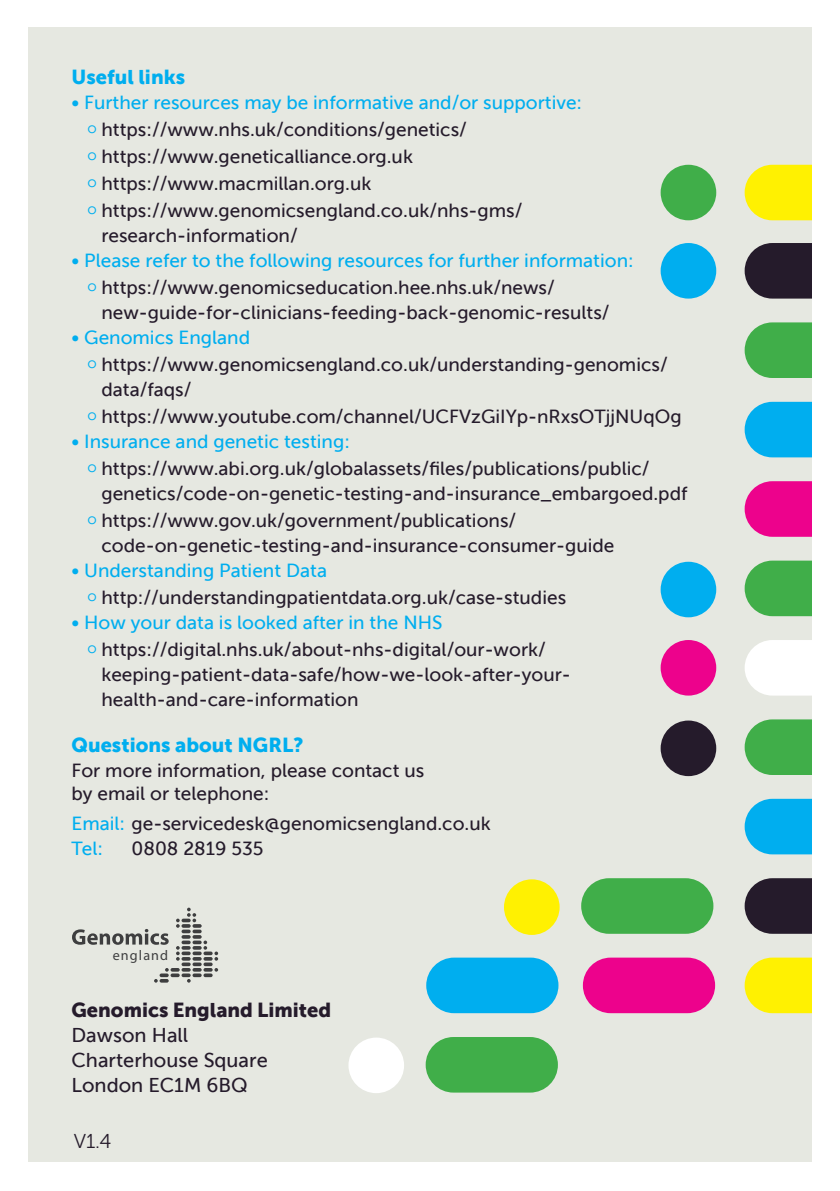
<style>
.page{position:relative;width:840px;height:1191px;background:#fff}
.page>*{position:absolute;margin:0;border:0;box-sizing:border-box;transform-origin:0 0}
.t1{font:20px/25px "Museo Sans 500";color:#251b2b}
.t2{font:20px "Museo Sans 900";color:#00aeef}
.t3{font:20px "Museo Sans 900";color:#251b2b}
.t4{font:20px "Museo Sans 300";color:#251b2b}
.t5{font:19px/27px "Museo Sans 500";color:#251b2b}
.t6{font:19px/27px "Museo Sans 500";color:#00aeef}
.t7{font:14.2px "Myriad Pro";letter-spacing:.08em;color:#3e3e3f}
.s1{color:#00aeef}
.s2{color:#251b2b}
</style>
<div class="page">
<div style="left:28px;top:28px;width:783px;height:1133px;background:#e6e8e1"></div>
<div style="left:660px;top:720px;width:55px;height:56px;background:#251b2b;border-radius:50%"></div>
<div style="left:348px;top:1037px;width:56px;height:56px;background:#fff;border-radius:50%"></div>
<div style="left:660px;top:165px;width:55px;height:55px;background:#40ae49;border-radius:50%"></div>
<div style="left:660px;top:562px;width:55px;height:55px;background:#00aeef;border-radius:50%"></div>
<svg style="left:744px;top:243px;width:67px;height:55px;background:#372e3c"></svg>
<svg style="left:744px;top:560px;width:67px;height:56px;background:#51b459"></svg>
<svg style="left:744px;top:799px;width:67px;height:55px;background:#16b3ed"></svg>
<div style="left:581px;top:878px;width:132px;height:55px;background:#40ae49;border-radius:28px"></div>
<svg style="left:744px;top:957px;width:67px;height:56px;background:#fcf019"></svg>
<div style="left:660px;top:243px;width:55px;height:55px;background:#00aeef;border-radius:50%"></div>
<div style="left:503px;top:879px;width:56px;height:56px;background:#fff101;border-radius:50%"></div>
<svg style="left:744px;top:402px;width:67px;height:55px;background:#16b3ed"></svg>
<svg style="left:745px;top:640px;width:66px;height:55px;background:#fcfdfc"></svg>
<svg style="left:744px;top:878px;width:67px;height:55px;background:#382f3d"></svg>
<div style="left:426px;top:957px;width:132px;height:56px;background:#00aeef;border-radius:28px"></div>
<div style="left:660px;top:640px;width:55px;height:55px;background:#ed028c;border-radius:50%"></div>
<svg style="left:744px;top:165px;width:67px;height:55px;background:#fcf016"></svg>
<svg style="left:744px;top:322px;width:67px;height:56px;background:#51b459"></svg>
<svg style="left:744px;top:481px;width:67px;height:56px;background:#ec1a95"></svg>
<svg style="left:744px;top:719px;width:67px;height:56px;background:#51b459"></svg>
<div style="left:425px;top:1037px;width:132px;height:55px;background:#40ae49;border-radius:28px"></div>
<div style="left:582px;top:957px;width:132px;height:56px;background:#ed028c;border-radius:28px"></div>
<svg style="left:72px;top:907px;width:146px;height:75px"></svg>
<p class="t2" style="left:71px;top:66px;width:115px">Useful links</p>
<p class="t5" style="left:87px;top:89px;width:496px;text-indent:-16px"><span class="s1">• Further resources may be informative and/or supportive: </span><sup>o</sup> https://www.nhs.uk/conditions/genetics/<br><sup>o</sup> https://www.geneticalliance.org.uk<br><sup>o</sup> https://www.macmillan.org.uk<br><sup>o</sup> https://www.genomicsengland.co.uk/nhs-gms/</p>
<p class="t5" style="left:101px;top:222px;width:198px">research-information/</p>
<p class="t6" style="left:87px;top:247px;width:547px;text-indent:-16px">• Please refer to the following resources for further information: <sup>o</sup> <span class="s2">https://www.genomicseducation.hee.nhs.uk/news/</span></p>
<p class="t5" style="left:101px;top:299px;width:509px">new-guide-for-clinicians-feeding-back-genomic-results/</p>
<p class="t5" style="left:87px;top:324px;width:581px;text-indent:-16px"><span class="s1">• Genomics England<br></span><sup>o</sup> https://www.genomicsengland.co.uk/understanding-genomics/</p>
<p class="t5" style="left:87px;top:376px;width:595px;text-indent:14px">data/faqs/<br><sup>o</sup> https://www.youtube.com/channel/UCFVzGiIYp-nRxsOTjjNUqOg</p>
<p class="t5" style="left:87px;top:428px;width:563px;text-indent:-16px"><span class="s1">• Insurance and genetic testing:<br></span><sup>o</sup> https://www.abi.org.uk/globalassets/files/publications/public/</p>
<p class="t5" style="left:87px;top:480px;width:601px;text-indent:14px">genetics/code-on-genetic-testing-and-insurance_embargoed.pdf <sup>o</sup> https://www.gov.uk/government/publications/</p>
<p class="t5" style="left:101px;top:532px;width:514px">code-on-genetic-testing-and-insurance-consumer-guide</p>
<p class="t5" style="left:87px;top:557px;width:480px;text-indent:-16px"><span class="s1">• Understanding Patient Data<br></span><sup>o</sup> http://understandingpatientdata.org.uk/case-studies</p>
<p class="t5" style="left:87px;top:609px;width:459px;text-indent:-16px"><span class="s1">• How your data is looked after in the NHS<br></span><sup>o</sup> https://digital.nhs.uk/about-nhs-digital/our-work/</p>
<p class="t5" style="left:101px;top:662px;width:470px;line-height:25px">keeping-patient-data-safe/how-we-look-after-your&shy;health-and-care-information</p>
<p class="t2" style="left:71px;top:733px;width:233px">Questions about NGRL?</p>
<p class="t5" style="left:71px;top:758px;width:354px;line-height:23px">For more information, please contact us by email or telephone:</p>
<p class="t5" style="left:71px;top:811px;width:420px;line-height:25px"><span class="s1">Email:</span> ge-servicedesk@genomicsengland.co.uk<br><span class="s1">Tel:</span></p>
<p class="t5" style="left:131px;top:835px;width:133px">0808 2819 535</p>
<p class="t7" style="left:113px;top:946px;width:57px">england</p>
<p class="t3" style="left:71px;top:999px;width:261px">Genomics England Limited</p>
<p class="t1" style="left:71px;top:1023px;width:198px">Dawson Hall<br>Charterhouse Square<br>London EC1M 6BQ</p>
<p class="t4" style="left:74px;top:1130px;width:39px">V1.4</p>
</div>
